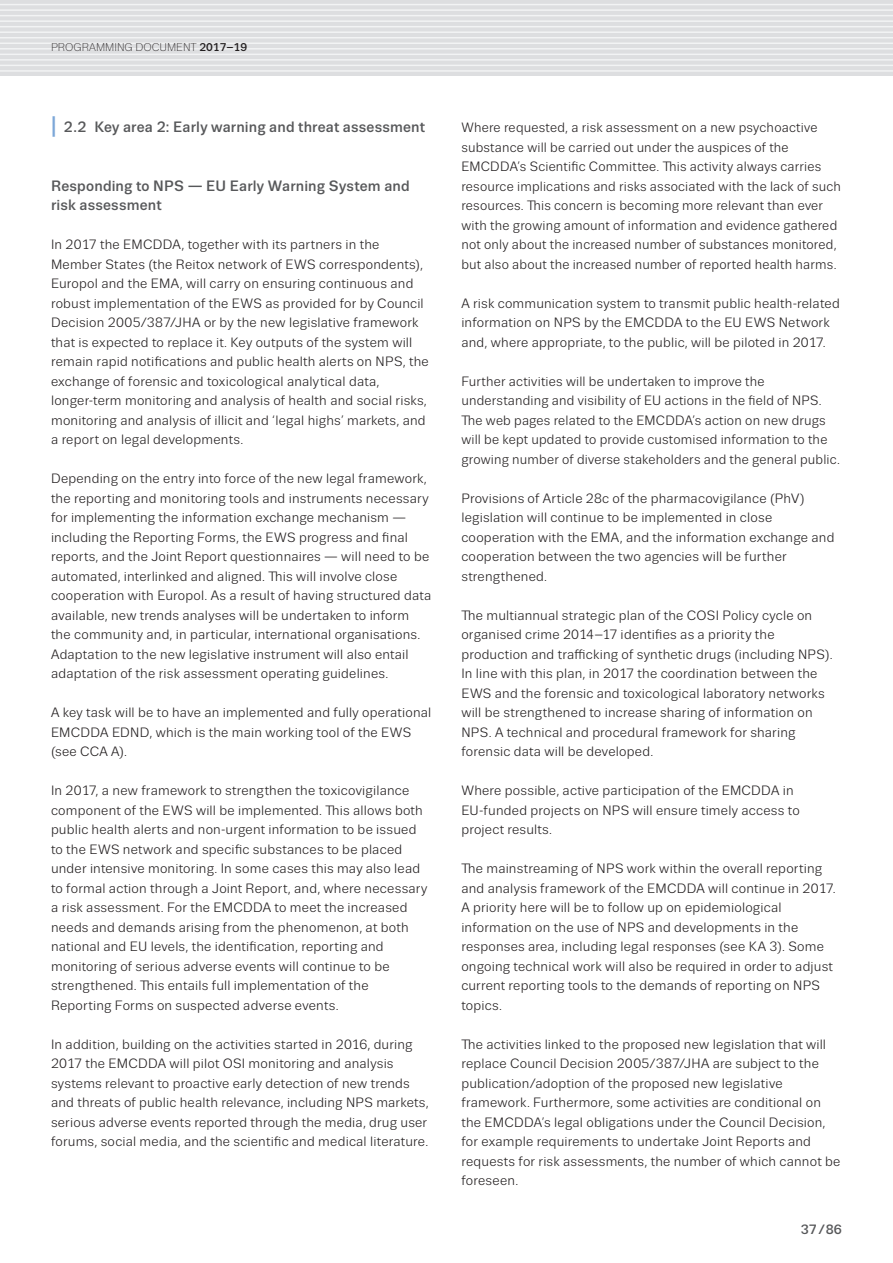
<style>
.page{position:relative;width:893px;height:1263px;background:#fff}
.page>*{position:absolute;margin:0;border:0;box-sizing:border-box;transform-origin:0 0}
.III_Headline{font:500 15px/19.5px "Trivia Sans";letter-spacing:.015em;color:#57585a}
.II_Headline_TOC{font:500 15px "Trivia Sans";letter-spacing:.01em;color:#57585a}
.TEXT_Regular_9_13{font:13.5px/19.5px "Trivia Sans";letter-spacing:.015em;color:#231f20}
.t1{font:500 13.5px "Trivia Sans";color:#57585a}
.t2{font:300 11.25px "Trivia Sans";color:#231f20}
.s1{font-weight:500}
.s2{font-weight:700;font-size:22.5px;color:#7ca7d8}
</style>
<div class="page">
<div style="left:0;top:0;width:893px;height:76px;background:#dddee0"></div>
<hr style="left:0;top:4px;width:893px;height:1px;background:#f2f3f4">
<hr style="left:0;top:9px;width:893px;height:2px;background:#f2f3f4">
<hr style="left:0;top:15px;width:893px;height:1px;background:#f2f3f4">
<hr style="left:0;top:20px;width:893px;height:2px;background:#f2f3f4">
<hr style="left:0;top:26px;width:893px;height:1px;background:#f2f3f4">
<hr style="left:0;top:31px;width:893px;height:2px;background:#f2f3f4">
<hr style="left:0;top:37px;width:893px;height:1px;background:#f2f3f4">
<hr style="left:0;top:43px;width:893px;height:1px;background:#f2f3f4">
<hr style="left:0;top:48px;width:893px;height:2px;background:#f2f3f4">
<hr style="left:0;top:54px;width:893px;height:1px;background:#f2f3f4">
<hr style="left:0;top:59px;width:893px;height:2px;background:#f2f3f4">
<hr style="left:0;top:65px;width:893px;height:1px;background:#f2f3f4">
<hr style="left:0;top:70px;width:893px;height:2px;background:#f2f3f4">
<p class="t2" style="left:51px;top:42px;width:198px">PROGRAMMING DOCUMENT <span class="s1">2017–19</span></p>
<p class="II_Headline_TOC" style="left:51px;top:119px;width:375px"><span class="s2">|</span> 2.2 Key area 2: Early warning and threat assessment</p>
<p class="III_Headline" style="left:51px;top:176px;width:360px">Responding to NPS ― EU Early Warning System and risk assessment</p>
<p class="TEXT_Regular_9_13" style="left:51px;top:235px;width:379px">In 2017 the EMCDDA, together with its partners in the Member States (the Reitox network of EWS correspondents), Europol and the EMA, will carry on ensuring continuous and robust implementation of the EWS as provided for by Council Decision 2005/387/JHA or by the new legislative framework that is expected to replace it. Key outputs of the system will remain rapid notifications and public health alerts on NPS, the exchange of forensic and toxicological analytical data, longer-term monitoring and analysis of health and social risks, monitoring and analysis of illicit and ‘legal highs’ markets, and a report on legal developments.</p>
<p class="TEXT_Regular_9_13" style="left:51px;top:469px;width:382px">Depending on the entry into force of the new legal framework, the reporting and monitoring tools and instruments necessary for implementing the information exchange mechanism — including the Reporting Forms, the EWS progress and final reports, and the Joint Report questionnaires — will need to be automated, interlinked and aligned. This will involve close cooperation with Europol. As a result of having structured data available, new trends analyses will be undertaken to inform the community and, in particular, international organisations.<br>Adaptation to the new legislative instrument will also entail adaptation of the risk assessment operating guidelines.</p>
<p class="TEXT_Regular_9_13" style="left:51px;top:703px;width:382px">A key task will be to have an implemented and fully operational<br>EMCDDA EDND, which is the main working tool of the EWS (see CCA A).</p>
<p class="TEXT_Regular_9_13" style="left:51px;top:781px;width:378px">In 2017, a new framework to strengthen the toxicovigilance component of the EWS will be implemented. This allows both public health alerts and non-urgent information to be issued to the EWS network and specific substances to be placed under intensive monitoring. In some cases this may also lead to formal action through a Joint Report, and, where necessary a risk assessment. For the EMCDDA to meet the increased needs and demands arising from the phenomenon, at both national and EU levels, the identification, reporting and monitoring of serious adverse events will continue to be strengthened. This entails full implementation of the Reporting Forms on suspected adverse events.</p>
<p class="TEXT_Regular_9_13" style="left:51px;top:1034px;width:379px">In addition, building on the activities started in 2016, during 2017 the EMCDDA will pilot OSI monitoring and analysis systems relevant to proactive early detection of new trends and threats of public health relevance, including NPS markets, serious adverse events reported through the media, drug user forums, social media, and the scientific and medical literature.</p>
<p class="TEXT_Regular_9_13" style="left:461px;top:118px;width:381px">Where requested, a risk assessment on a new psychoactive substance will be carried out under the auspices of the EMCDDA’s Scientific Committee. This activity always carries resource implications and risks associated with the lack of such resources. This concern is becoming more relevant than ever with the growing amount of information and evidence gathered not only about the increased number of substances monitored, but also about the increased number of reported health harms.</p>
<p class="TEXT_Regular_9_13" style="left:461px;top:293px;width:380px">A risk communication system to transmit public health-related information on NPS by the EMCDDA to the EU EWS Network and, where appropriate, to the public, will be piloted in 2017.</p>
<p class="TEXT_Regular_9_13" style="left:461px;top:371px;width:380px">Further activities will be undertaken to improve the understanding and visibility of EU actions in the field of NPS.<br>The web pages related to the EMCDDA’s action on new drugs will be kept updated to provide customised information to the growing number of diverse stakeholders and the general public.</p>
<p class="TEXT_Regular_9_13" style="left:461px;top:488px;width:375px">Provisions of Article 28c of the pharmacovigilance (PhV) legislation will continue to be implemented in close cooperation with the EMA, and the information exchange and cooperation between the two agencies will be further strengthened.</p>
<p class="TEXT_Regular_9_13" style="left:461px;top:605px;width:373px">The multiannual strategic plan of the COSI Policy cycle on organised crime 2014–17 identifies as a priority the production and trafficking of synthetic drugs (including NPS).<br>In line with this plan, in 2017 the coordination between the EWS and the forensic and toxicological laboratory networks will be strengthened to increase sharing of information on NPS. A technical and procedural framework for sharing forensic data will be developed.</p>
<p class="TEXT_Regular_9_13" style="left:461px;top:781px;width:340px">Where possible, active participation of the EMCDDA in<br>EU-funded projects on NPS will ensure timely access to project results.</p>
<p class="TEXT_Regular_9_13" style="left:461px;top:859px;width:376px">The mainstreaming of NPS work within the overall reporting and analysis framework of the EMCDDA will continue in 2017.<br>A priority here will be to follow up on epidemiological information on the use of NPS and developments in the responses area, including legal responses (see KA 3). Some ongoing technical work will also be required in order to adjust current reporting tools to the demands of reporting on NPS topics.</p>
<p class="TEXT_Regular_9_13" style="left:461px;top:1034px;width:380px">The activities linked to the proposed new legislation that will replace Council Decision 2005/387/JHA are subject to the publication/adoption of the proposed new legislative framework. Furthermore, some activities are conditional on the EMCDDA’s legal obligations under the Council Decision, for example requirements to undertake Joint Reports and requests for risk assessments, the number of which cannot be foreseen.</p>
<p class="t1" style="left:801px;top:1222px;width:43px">37/86</p>
</div>
